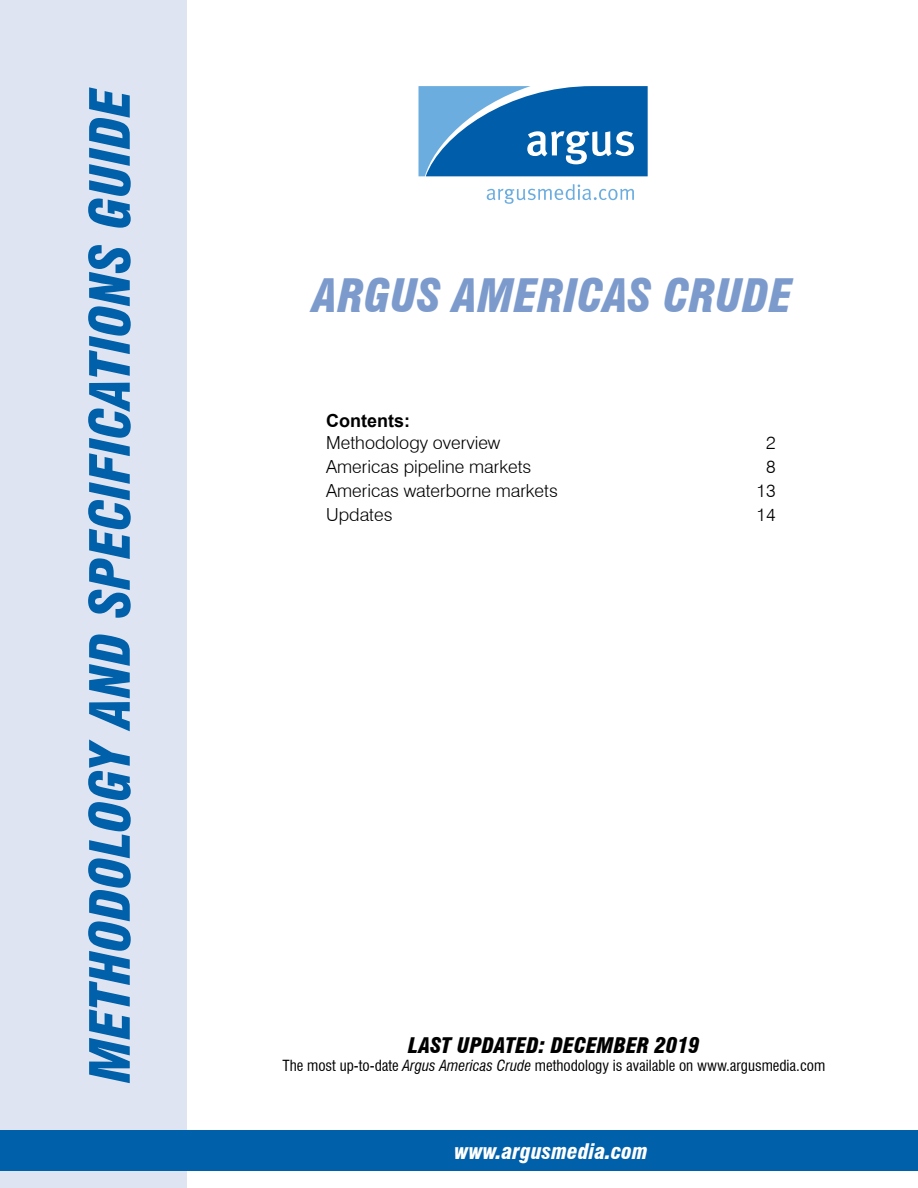
<style>
.page{position:relative;width:918px;height:1188px;background:#fff}
.page>*{position:absolute;margin:0;border:0;box-sizing:border-box;transform-origin:0 0}
.t1{font:italic 900 condensed 54px "Swiss 721 BT";color:#0060a9}
.t2{font:italic 900 condensed 45px "Swiss 721 BT";color:#7c9bcc}
.t3{font:italic 900 condensed 21px "Swiss 721 BT";color:#000}
.t4{font:italic 900 condensed 21px "Swiss 721 BT";color:#fff}
.t5{font:300 18px "Swiss 721 BT";color:#000}
.t6{font:700 18px "Arial";color:#000}
.t7{font:condensed 15px "Swiss 721 BT";color:#000}
.s1{font-style:italic}
</style>
<div class="page">
<div style="left:0;top:0;width:186px;height:1188px;background:#dfe4f2"></div>
<div style="left:0;top:1130px;width:918px;height:41px;background:#0060a9"></div>
<svg style="left:419px;top:86px;width:229px;height:90px;background:#307dbd"></svg>
<svg style="left:487px;top:184px;width:147px;height:20px"></svg>
<h1 class="t1" style="left:78px;top:1082px;width:997px;rotate:-90deg">METHODOLOGY AND SPECIFICATIONS GUIDE</h1>
<h2 class="t2" style="left:313px;top:268px;width:481px">ARGUS AMERICAS CRUDE</h2>
<p class="t6" style="left:326px;top:408px;width:85px">Contents:</p>
<p class="t5" style="left:326px;top:432px;width:176px">Methodology overview</p>
<p class="t5" style="left:766px;top:432px;width:11px">2</p>
<p class="t5" style="left:326px;top:456px;width:207px">Americas pipeline markets</p>
<p class="t5" style="left:766px;top:456px;width:11px">8</p>
<p class="t5" style="left:326px;top:480px;width:233px">Americas waterborne markets</p>
<p class="t5" style="left:757px;top:480px;width:21px">13</p>
<p class="t5" style="left:326px;top:504px;width:68px">Updates</p>
<p class="t5" style="left:757px;top:504px;width:21px">14</p>
<p class="t3" style="left:408px;top:1032px;width:293px">LAST UPDATED: DECEMBER 2019</p>
<p class="t7" style="left:283px;top:1056px;width:544px">The most up-to-date <span class="s1">Argus Americas Crude</span> methodology is available on www.argusmedia.com</p>
<p class="t4" style="left:454px;top:1138px;width:195px">WWW.ARGUSMEDIA.COM</p>
</div>
